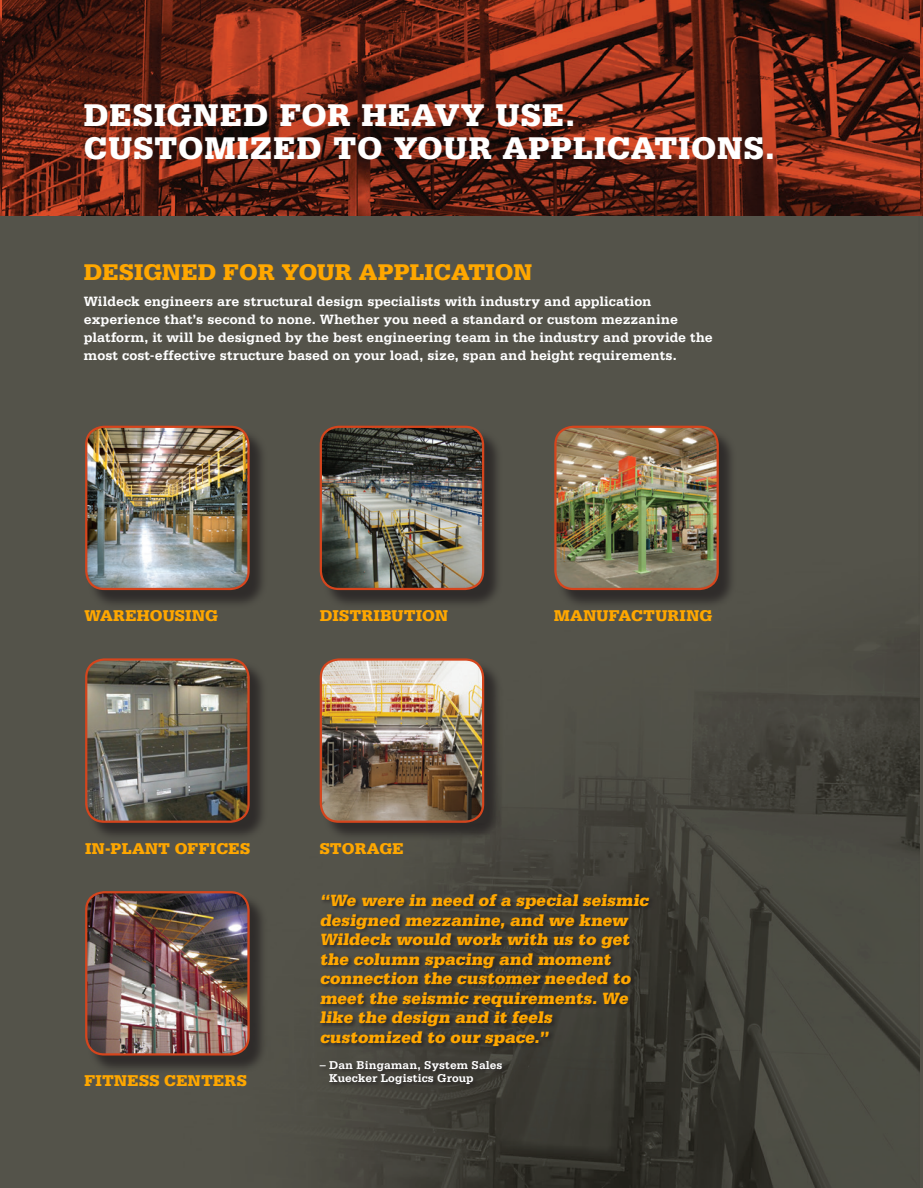
<style>
.page{position:relative;width:923px;height:1188px;background:#fff}
.page>*{position:absolute;margin:0;border:0;box-sizing:border-box;transform-origin:0 0}
.t1{font:900 33px/33px "Serifa BT";letter-spacing:.03em;color:#fff}
.t2{font:900 24px "Serifa";color:#ffa700}
.t3{font:900 17.25px/19.5px "Serifa";color:#ffa700}
.t4{font:900 16.5px "Serifa";letter-spacing:.015em;color:#ffa700}
.t5{font:700 14.25px/18px "Serifa";color:#fff}
.t6{font:700 12px/12.8px "Serifa";letter-spacing:.01em;color:#fff}
</style>
<div class="page">
<img style="left:0;top:216px;width:2px;height:972px">
<img style="left:0;top:222px;width:2px;height:547px">
<img style="left:2px;top:0;width:920px;height:1188px">
<div style="left:319px;top:893px;width:336px;height:196px;background:#231f20;opacity:.75"></div>
<div style="left:87px;top:428px;width:181px;height:181px;background:#231f20;opacity:.75"></div>
<img style="left:86px;top:427px;width:162px;height:162px">
<div style="left:85px;top:426px;width:164px;height:164px;border:2px solid #d5451d;border-radius:18px"></div>
<div style="left:322px;top:428px;width:181px;height:181px;background:#231f20;opacity:.75"></div>
<img style="left:321px;top:427px;width:162px;height:162px">
<div style="left:319px;top:426px;width:165px;height:164px;border:2px solid #d5451d;border-radius:18px"></div>
<div style="left:322px;top:661px;width:181px;height:181px;background:#231f20;opacity:.75"></div>
<img style="left:321px;top:660px;width:162px;height:162px">
<div style="left:319px;top:658px;width:165px;height:165px;border:2px solid #d5451d;border-radius:18px"></div>
<div style="left:87px;top:893px;width:181px;height:181px;background:#231f20;opacity:.75"></div>
<img style="left:86px;top:892px;width:162px;height:162px">
<div style="left:85px;top:891px;width:164px;height:165px;border:2px solid #d5451d;border-radius:18px"></div>
<div style="left:87px;top:661px;width:181px;height:181px;background:#231f20;opacity:.75"></div>
<img style="left:86px;top:660px;width:162px;height:162px">
<div style="left:85px;top:658px;width:164px;height:165px;border:2px solid #d5451d;border-radius:18px"></div>
<div style="left:556px;top:428px;width:181px;height:181px;background:#231f20;opacity:.75"></div>
<img style="left:555px;top:427px;width:162px;height:162px">
<div style="left:554px;top:426px;width:164px;height:164px;border:2px solid #d5451d;border-radius:18px"></div>
<h1 class="t1" style="left:84px;top:98px;width:692px">DESIGNED FOR HEAVY USE.<br>CUSTOMIZED TO YOUR APPLICATIONS.</h1>
<h2 class="t2" style="left:84px;top:258px;width:449px">DESIGNED FOR YOUR APPLICATION</h2>
<p class="t5" style="left:84px;top:292px;width:630px">Wildeck engineers are structural design specialists with industry and application experience that’s second to none. Whether you need a standard or custom mezzanine platform, it will be designed by the best engineering team in the industry and provide the most cost-effective structure based on your load, size, span and height requirements.</p>
<p class="t4" style="left:84px;top:606px;width:135px">WAREHOUSING</p>
<p class="t4" style="left:319px;top:606px;width:130px">DISTRIBUTION</p>
<p class="t4" style="left:554px;top:606px;width:159px">MANUFACTURING</p>
<p class="t4" style="left:85px;top:839px;width:166px">IN-PLANT OFFICES</p>
<p class="t4" style="left:319px;top:839px;width:85px">STORAGE</p>
<p class="t4" style="left:84px;top:1071px;width:164px">FITNESS CENTERS</p>
<p class="t3" style="left:319px;top:890px;width:333px">“We were in need of a special seismic designed mezzanine, and we knew<br>Wildeck would work with us to get the column spacing and moment connection the customer needed to meet the seismic requirements. We like the design and it feels customized to our space.”</p>
<p class="t6" style="left:329px;top:1058px;width:175px;text-indent:-9px">– Dan Bingaman, System Sales<br>Kuecker Logistics Group</p>
</div>
